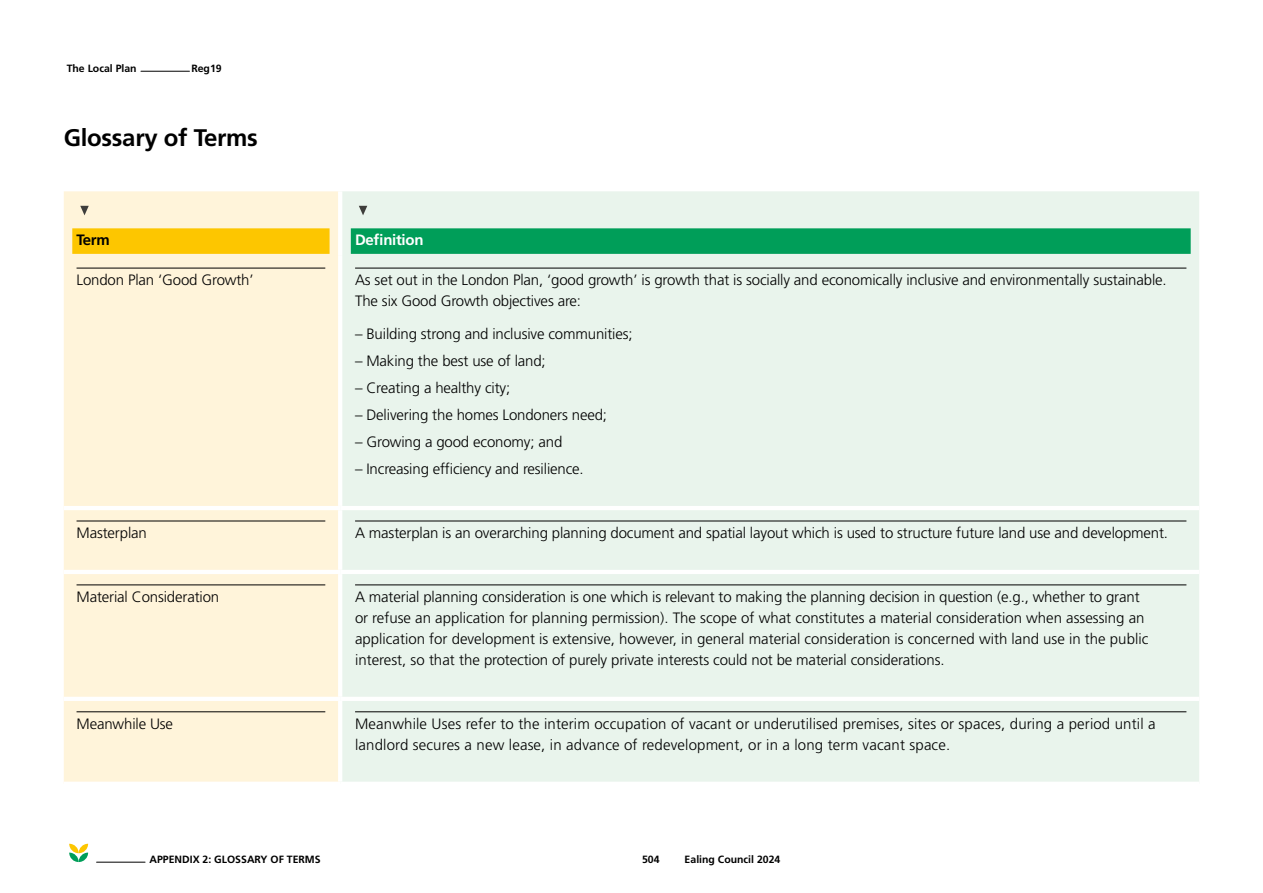
<style>
.page{position:relative;width:1263px;height:893px;background:#fff}
.page>*{position:absolute;margin:0;border:0;box-sizing:border-box;transform-origin:0 0}
.H2_Headline{font:700 24px "Frutiger LT Pro";letter-spacing:-.01em;color:#000}
.Table_Text___w_Line{font:300 15px/21px "Frutiger LT Pro";letter-spacing:-.01em;color:#000}
.Table_Text___w_Line-2{font:300 15px/21px "Frutiger LT Pro";letter-spacing:.01em;color:#000}
.Column_Header{font:700 15px "Frutiger LT Pro";letter-spacing:-.02em;color:#fff}
.Column_Header-2{font:700 15px "Frutiger LT Pro";color:#000}
.t1{font:700 10.5px "Frutiger LT Pro";color:#000}
</style>
<div class="page">
<div style="left:64px;top:191px;width:274px;height:591px;background:#fff4da"></div>
<div style="left:342px;top:191px;width:857px;height:591px;background:#e9f4ec"></div>
<hr style="left:64px;top:506px;width:276px;height:4px;background:#fff">
<hr style="left:64px;top:570px;width:276px;height:4px;background:#fff">
<hr style="left:64px;top:697px;width:276px;height:4px;background:#fff">
<hr style="left:340px;top:506px;width:859px;height:4px;background:#fff">
<hr style="left:340px;top:570px;width:859px;height:4px;background:#fff">
<hr style="left:340px;top:697px;width:859px;height:4px;background:#fff">
<div style="left:72px;top:228px;width:258px;height:26px;background:#fdc600"></div>
<svg style="left:80px;top:206px;width:9px;height:9px"></svg>
<div style="left:351px;top:228px;width:840px;height:26px;background:#009e59"></div>
<svg style="left:359px;top:206px;width:8px;height:9px"></svg>
<hr style="left:77px;top:268px;width:248px;height:1px;background:#000">
<hr style="left:355px;top:268px;width:831px;height:1px;background:#000">
<hr style="left:77px;top:521px;width:248px;height:1px;background:#000">
<hr style="left:355px;top:521px;width:831px;height:1px;background:#000">
<hr style="left:77px;top:585px;width:248px;height:1px;background:#000">
<hr style="left:355px;top:585px;width:831px;height:1px;background:#000">
<hr style="left:77px;top:711px;width:248px;height:1px;background:#000">
<hr style="left:355px;top:711px;width:831px;height:1px;background:#000">
<svg style="left:69px;top:844px;width:19px;height:18px"></svg>
<hr style="left:141px;top:71px;width:48px;height:1px;background:#000">
<hr style="left:97px;top:862px;width:48px;height:1px;background:#000">
<p class="t1" style="left:67px;top:62px;width:72px">The Local Plan</p>
<p class="t1" style="left:191px;top:62px;width:32px">Reg19</p>
<p class="H2_Headline" style="left:64px;top:123px;width:196px">Glossary of Terms</p>
<p class="Column_Header-2" style="left:77px;top:231px;width:35px">Term</p>
<p class="Column_Header" style="left:355px;top:231px;width:70px">Definition</p>
<p class="Table_Text___w_Line" style="left:77px;top:270px;width:179px">London Plan ‘Good Growth’</p>
<p class="Table_Text___w_Line" style="left:355px;top:270px;width:813px">As set out in the London Plan, ‘good growth’ is growth that is socially and economically inclusive and environmentally sustainable.<br>The six Good Growth objectives are:</p>
<p class="Table_Text___w_Line" style="left:355px;top:324px;width:279px">– Building strong and inclusive communities;</p>
<p class="Table_Text___w_Line" style="left:355px;top:351px;width:192px">– Making the best use of land;</p>
<p class="Table_Text___w_Line" style="left:355px;top:378px;width:157px">– Creating a healthy city;</p>
<p class="Table_Text___w_Line" style="left:355px;top:405px;width:254px">– Delivering the homes Londoners need;</p>
<p class="Table_Text___w_Line" style="left:355px;top:432px;width:209px">– Growing a good economy; and</p>
<p class="Table_Text___w_Line" style="left:355px;top:459px;width:230px">– Increasing efficiency and resilience.</p>
<p class="Table_Text___w_Line" style="left:77px;top:523px;width:72px">Masterplan</p>
<p class="Table_Text___w_Line" style="left:355px;top:523px;width:814px">A masterplan is an overarching planning document and spatial layout which is used to structure future land use and development.</p>
<p class="Table_Text___w_Line" style="left:77px;top:586px;width:144px">Material Consideration</p>
<p class="Table_Text___w_Line" style="left:355px;top:586px;width:795px">A material planning consideration is one which is relevant to making the planning decision in question (e.g., whether to grant or refuse an application for planning permission). The scope of what constitutes a material consideration when assessing an application for development is extensive, however, in general material consideration is concerned with land use in the public interest, so that the protection of purely private interests could not be material considerations.</p>
<p class="Table_Text___w_Line" style="left:77px;top:713px;width:98px">Meanwhile Use</p>
<p class="Table_Text___w_Line-2" style="left:355px;top:713px;width:802px">Meanwhile Uses refer to the interim occupation of vacant or underutilised premises, sites or spaces, during a period until a landlord secures a new lease, in advance of redevelopment, or in a long term vacant space.</p>
<p class="t1" style="left:150px;top:853px;width:173px">Appendix 2: Glossary of Terms</p>
<p class="t1" style="left:642px;top:853px;width:19px">504</p>
<p class="t1" style="left:685px;top:853px;width:97px">Ealing Council 2024</p>
</div>
